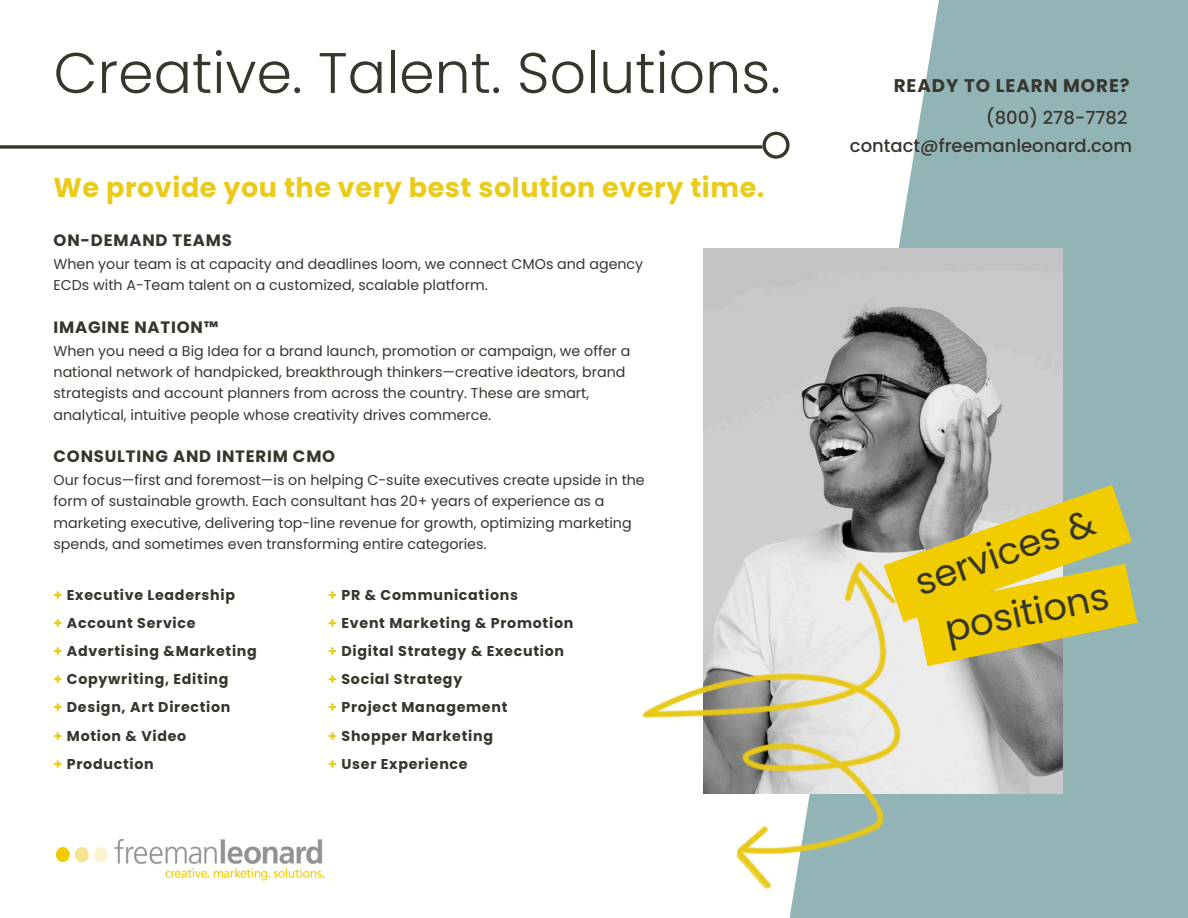
<style>
.page{position:relative;width:1188px;height:918px;background:#fff}
.page>*{position:absolute;margin:0;border:0;box-sizing:border-box;transform-origin:0 0}
.t1{font:300 57px "Poppins";color:#37362d}
.t2{font:37.05px "Poppins";color:#37362d}
.t3{font:700 27px "Poppins";letter-spacing:.02em;color:#ebcb1a}
.t4{font:700 18.3px "Poppins";letter-spacing:.05em;color:#37362d}
.t5{font:500 18px/28.2px "Poppins";color:#37362d;text-align:right}
.t6{font:700 16.5px "Poppins";letter-spacing:.05em;color:#37362d}
.t7{font:14.25px/21.3px "Poppins";color:#37362d}
.t8{font:700 14.25px/28.2px "Poppins";letter-spacing:.05em;color:#37362d}
.s1{color:#ebcb1a}
</style>
<div class="page">
<svg style="left:790px;top:0;width:398px;height:918px;fill:#93b4b7"></svg>
<img style="left:704px;top:249px;width:359px;height:544px">
<img style="left:642px;top:540px;width:359px;height:371px">
<svg style="left:883px;top:485px;width:255px;height:181px;background:#d1c048"></svg>
<img style="left:57px;top:840px;width:267px;height:40px">
<svg style="left:763px;top:132px;width:27px;height:27px"></svg>
<svg style="left:0;top:145px;width:762px;height:4px;background:#55544d"></svg>
<h1 class="t1" style="left:54px;top:33px;width:729px">Creative. Talent. Solutions.</h1>
<p class="t3" style="left:54px;top:169px;width:712px">We provide you the very best solution every time.</p>
<p class="t6" style="left:54px;top:229px;width:180px">ON-DEMAND TEAMS</p>
<p class="t7" style="left:54px;top:253px;width:591px">When your team is at capacity and deadlines loom, we connect CMOs and agency<br>ECDs with A-Team talent on a customized, scalable platform.</p>
<p class="t6" style="left:54px;top:316px;width:166px">IMAGINE NATION™</p>
<p class="t7" style="left:54px;top:340px;width:578px">When you need a Big Idea for a brand launch, promotion or campaign, we offer a national network of handpicked, breakthrough thinkers—creative ideators, brand strategists and account planners from across the country. These are smart, analytical, intuitive people whose creativity drives commerce.</p>
<p class="t6" style="left:54px;top:445px;width:283px">CONSULTING AND INTERIM CMO</p>
<h6 class="t7" style="left:54px;top:469px;width:593px">Our focus—first and foremost—is on helping C-suite executives create upside in the form of sustainable growth. Each consultant has 20+ years of experience as a marketing executive, delivering top-line revenue for growth, optimizing marketing spends, and sometimes even transforming entire categories.</h6>
<h6 class="t8" style="left:54px;top:581px;width:205px"><span class="s1">+</span> Executive Leadership<br><span class="s1">+</span> Account Service<br><span class="s1">+</span> Advertising &amp;Marketing <span class="s1">+</span> Copywriting, Editing<br><span class="s1">+</span> Design, Art Direction<br><span class="s1">+</span> Motion &amp; Video<br><span class="s1">+</span> Production</h6>
<p class="t8" style="left:328px;top:581px;width:247px"><span class="s1">+</span> PR &amp; Communications<br><span class="s1">+</span> Event Marketing &amp; Promotion <span class="s1">+</span> Digital Strategy &amp; Execution <span class="s1">+</span> Social Strategy<br><span class="s1">+</span> Project Management<br><span class="s1">+</span> Shopper Marketing<br><span class="s1">+</span> User Experience</p>
<p class="t4" style="left:894px;top:73px;width:237px">READY TO LEARN MORE?</p>
<h3 class="t5" style="left:850px;top:103px;width:284px">(800) 278-7782 contact@freemanleonard.com</h3>
<h2 class="t2" style="left:908px;top:560px;width:190px;rotate:-20deg">services &amp;</h2>
<h2 class="t2" style="left:940px;top:604px;width:168px;rotate:-12deg">positions</h2>
</div>
